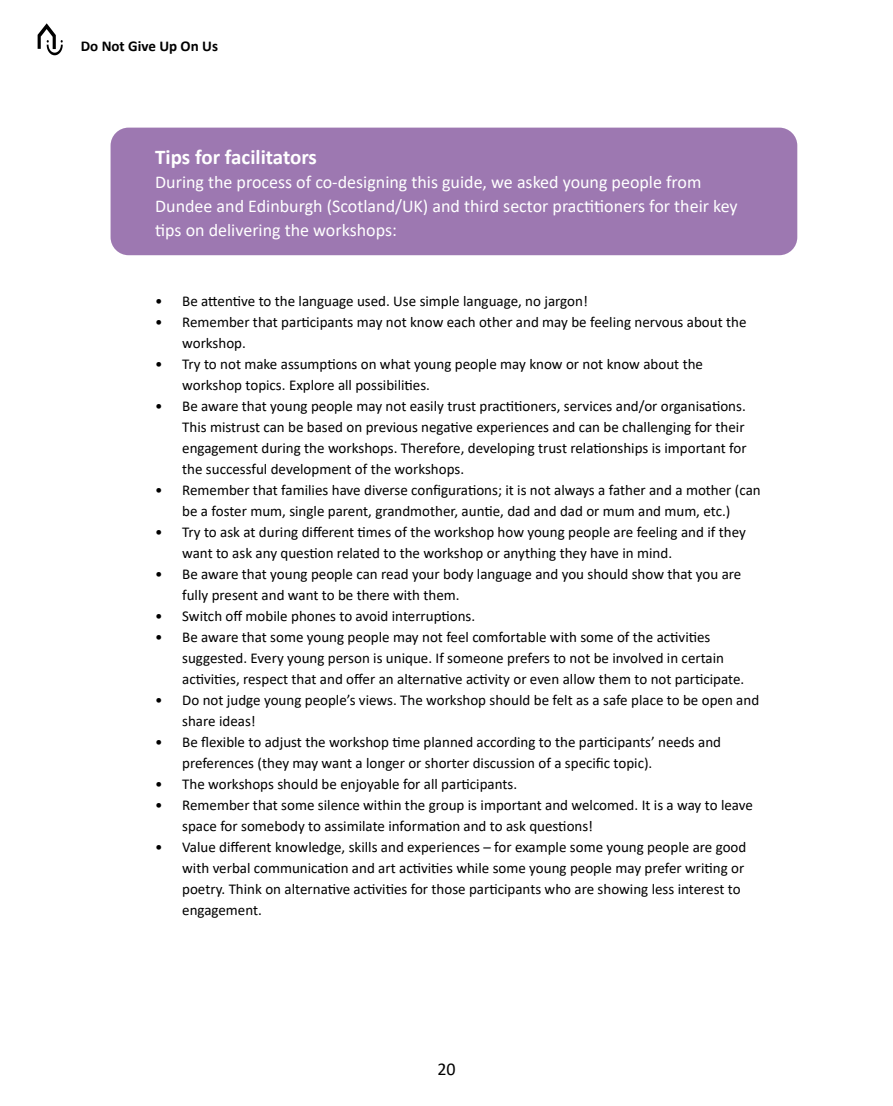
<style>
.page{position:relative;width:893px;height:1106px;background:#fff}
.page>*{position:absolute;margin:0;border:0;box-sizing:border-box;transform-origin:0 0}
.t1{font:700 21px "Calibri";color:#fff}
.t2{font:18px/24px "Calibri";color:#fff}
.t3{font:18px "Calibri";color:#000}
.t4{font:15px/21px "Calibri";color:#000}
.t5{font:700 15px "Calibri";color:#000}
</style>
<div class="page">
<svg style="left:38px;top:23px;width:25px;height:32px"></svg>
<div style="left:111px;top:128px;width:686px;height:127px;background:#9d78b1;border-radius:18px"></div>
<p class="t5" style="left:81px;top:35px;width:139px">Do Not Give Up On Us</p>
<h1 class="t1" style="left:155px;top:143px;width:163px">Tips for facilitators</h1>
<p class="t2" style="left:155px;top:170px;width:584px">During the process of co-designing this guide, we asked young people from<br>Dundee and Edinburgh (Scotland/UK) and third sector practitioners for their key tips on delivering the workshops:</p>
<p class="t4" style="left:155px;top:290px;width:434px">• Be attentive to the language used. Use simple language, no jargon!</p>
<p class="t4" style="left:182px;top:311px;width:566px;text-indent:-27px">• Remember that participants may not know each other and may be feeling nervous about the workshop.</p>
<p class="t4" style="left:182px;top:353px;width:522px;text-indent:-27px">• Try to not make assumptions on what young people may know or not know about the workshop topics. Explore all possibilities.</p>
<p class="t4" style="left:182px;top:395px;width:566px;text-indent:-27px">• Be aware that young people may not easily trust practitioners, services and/or organisations.<br>This mistrust can be based on previous negative experiences and can be challenging for their engagement during the workshops. Therefore, developing trust relationships is important for the successful development of the workshops.</p>
<p class="t4" style="left:155px;top:479px;width:607px;text-align:center">• Remember that families have diverse configurations; it is not always a father and a mother (can be a foster mum, single parent, grandmother, auntie, dad and dad or mum and mum, etc.)</p>
<p class="t4" style="left:182px;top:521px;width:565px;text-indent:-27px">• Try to ask at during different times of the workshop how young people are feeling and if they want to ask any question related to the workshop or anything they have in mind.</p>
<p class="t4" style="left:182px;top:563px;width:561px;text-indent:-27px">• Be aware that young people can read your body language and you should show that you are fully present and want to be there with them.</p>
<p class="t4" style="left:155px;top:605px;width:322px">• Switch off mobile phones to avoid interruptions.</p>
<p class="t4" style="left:182px;top:626px;width:564px;text-indent:-27px">• Be aware that some young people may not feel comfortable with some of the activities suggested. Every young person is unique. If someone prefers to not be involved in certain activities, respect that and offer an alternative activity or even allow them to not participate.</p>
<p class="t4" style="left:182px;top:689px;width:578px;text-indent:-27px">• Do not judge young people’s views. The workshop should be felt as a safe place to be open and share ideas!</p>
<p class="t4" style="left:182px;top:731px;width:540px;text-indent:-27px">• Be flexible to adjust the workshop time planned according to the participants’ needs and preferences (they may want a longer or shorter discussion of a specific topic).</p>
<p class="t4" style="left:155px;top:773px;width:364px">• The workshops should be enjoyable for all participants.</p>
<p class="t4" style="left:182px;top:794px;width:572px;text-indent:-27px">• Remember that some silence within the group is important and welcomed. It is a way to leave space for somebody to assimilate information and to ask questions!</p>
<p class="t4" style="left:182px;top:836px;width:566px;text-indent:-27px">• Value different knowledge, skills and experiences – for example some young people are good with verbal communication and art activities while some young people may prefer writing or poetry. Think on alternative activities for those participants who are showing less interest to engagement.</p>
<p class="t3" style="left:437px;top:1056px;width:20px">20</p>
</div>
